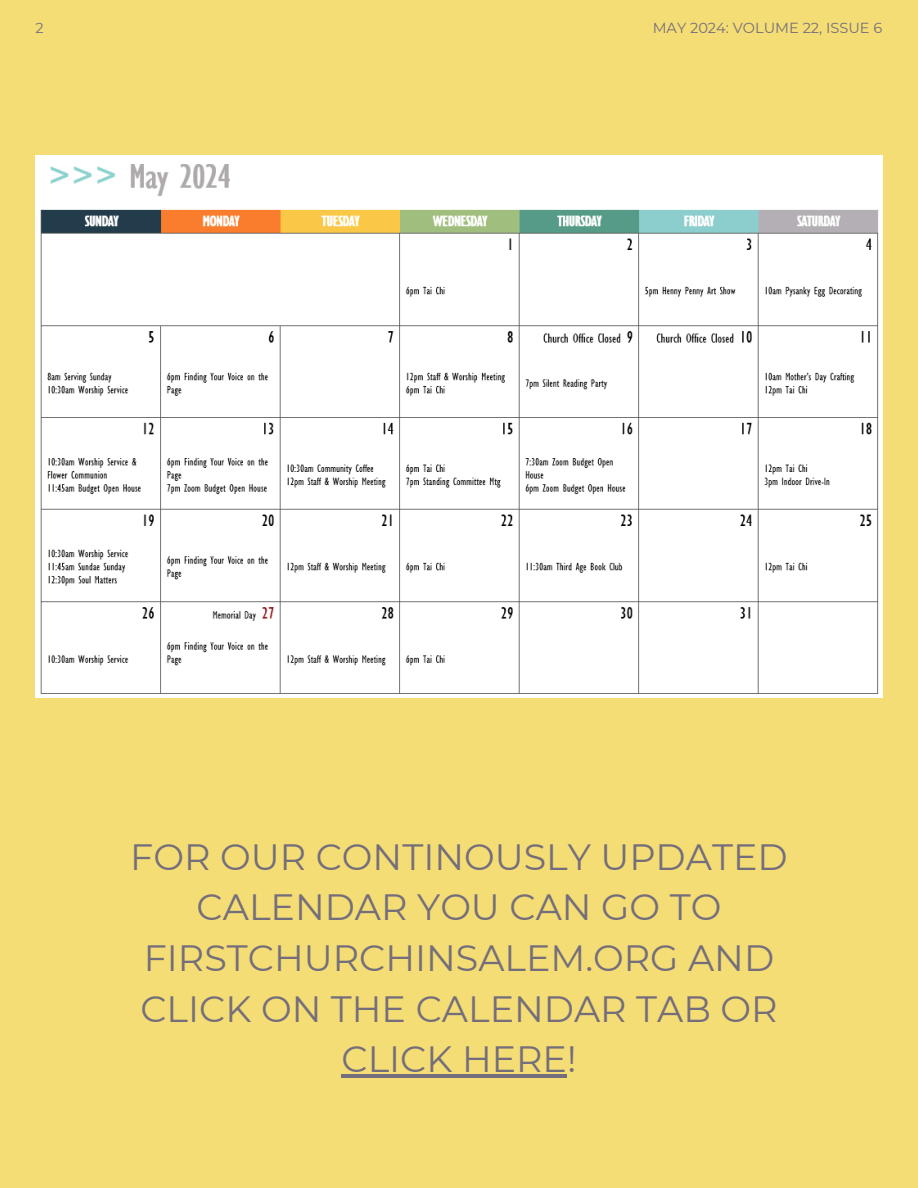
<style>
.page{position:relative;width:918px;height:1188px;background:#f5dd75}
.page>*{position:absolute;margin:0;border:0;box-sizing:border-box;transform-origin:0 0}
.t1{font:36.6px/50.7px "Montserrat";color:#746e7c;text-align:center}
.t2{font:14.55px "Montserrat";color:#746e7c}
.t3{font:14.4px "Montserrat";color:#746e7c}
</style>
<div class="page">
<img style="left:36px;top:155px;width:847px;height:542px">
<hr style="left:341px;top:1074px;width:226px;height:4px;background:#746e7c">
<p class="t3" style="left:36px;top:19px;width:10px">2</p>
<p class="t2" style="left:653px;top:19px;width:231px">MAY 2024: VOLUME 22, ISSUE 6</p>
<h1 class="t1" style="left:130px;top:831px;width:659px">FOR OUR CONTINOUSLY UPDATED<br>CALENDAR YOU CAN GO TO<br>FIRSTCHURCHINSALEM.ORG AND<br>CLICK ON THE CALENDAR TAB OR<br>CLICK HERE!</h1>
</div>
